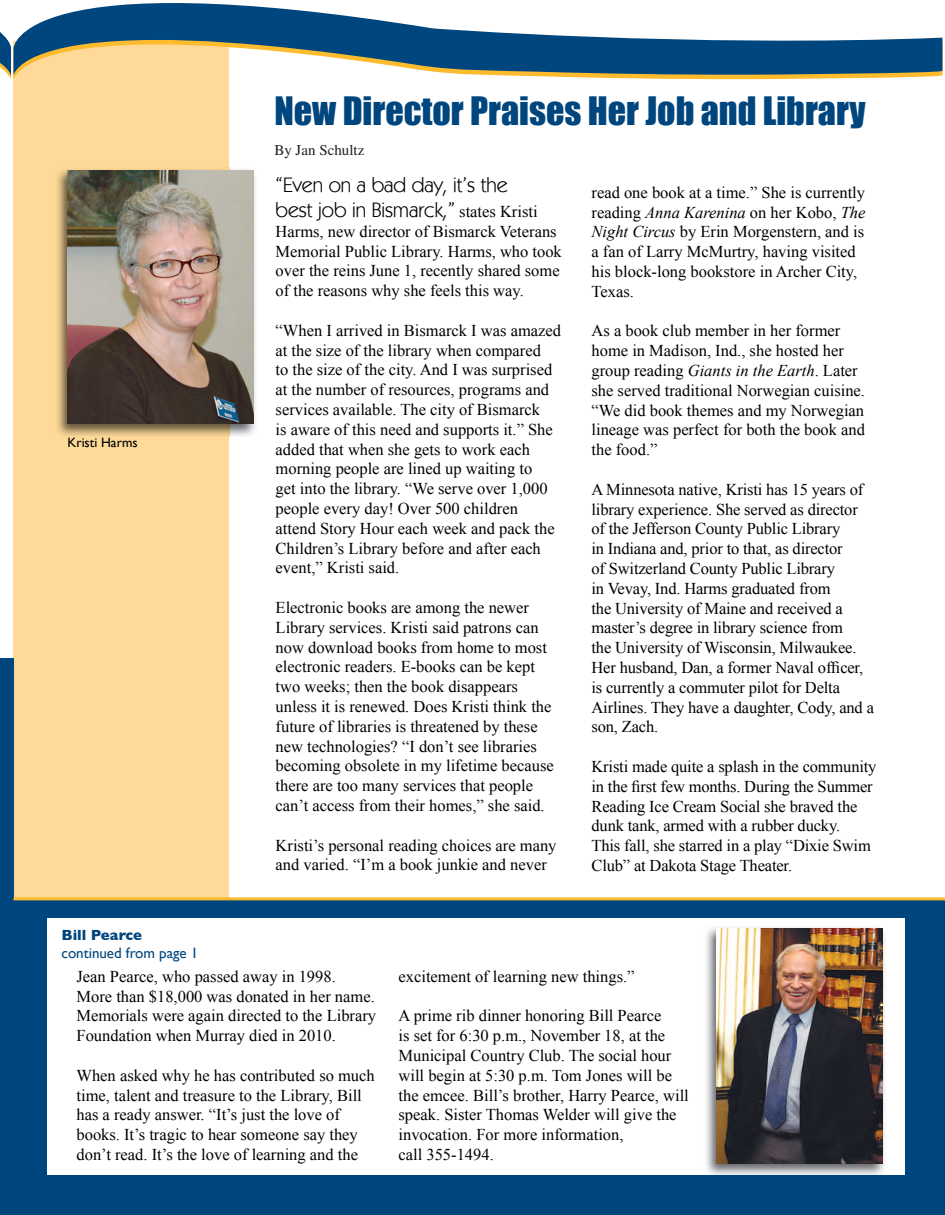
<style>
.page{position:relative;width:945px;height:1215px;background:#fff}
.page>*{position:absolute;margin:0;border:0;box-sizing:border-box;transform-origin:0 0}
.t1{font:36px "Impact";color:#00467e}
.t2{font:21px/25.5px "Kabel IT Cby BT";color:#000}
.t3{font:16.5px/19.8px "Times New Roman";color:#000}
.t4{font:15px "Gill Sans";color:#00467e}
.t5{font:15px "Times";color:#231f20}
.t6{font:700 15px "Gill Sans";color:#00467e}
.t7{font:13.5px "Gill Sans";color:#000}
.s1{font-style:italic}
.s2{font-family:"Times New Roman";font-size:16.5px}
</style>
<div class="page">
<div style="left:14px;top:41px;width:216px;height:1174px;background:#fed998"></div>
<div style="left:14px;top:899px;width:931px;height:316px;background:#00467e"></div>
<div style="left:47px;top:918px;width:857px;height:256px;background:#fff"></div>
<div style="left:0;top:658px;width:14px;height:557px;background:#00467e"></div>
<svg style="left:14px;top:76px;width:923px;height:4px"></svg>
<svg style="left:14px;top:3px;width:928px;height:73px"></svg>
<svg style="left:0;top:32px;width:11px;height:48px"></svg>
<img style="left:57px;top:169px;width:199px;height:267px">
<img style="left:68px;top:171px;width:185px;height:253px">
<hr style="left:14px;top:897px;width:931px;height:3px;background:#fdbb2e">
<img style="left:704px;top:927px;width:182px;height:248px">
<img style="left:716px;top:928px;width:166px;height:236px">
<p class="t7" style="left:68px;top:434px;width:72px">Kristi Harms</p>
<h1 class="t1" style="left:274px;top:88px;width:593px">New Director Praises Her Job and Library</h1>
<p class="t5" style="left:274px;top:144px;width:91px">By Jan Schultz</p>
<p class="t3" style="left:592px;top:182px;width:275px">read one book at a time.” She is currently reading <span class="s1">Anna Karenina</span> on her Kobo, <span class="s1">The Night Circus</span> by Erin Morgenstern, and is a fan of Larry McMurtry, having visited his block-long bookstore in Archer City, Texas.</p>
<p class="t3" style="left:592px;top:321px;width:275px">As a book club member in her former home in Madison, Ind., she hosted her group reading <span class="s1">Giants in the Earth</span>. Later she served traditional Norwegian cuisine. “We did book themes and my Norwegian lineage was perfect for both the book and the food.”</p>
<p class="t3" style="left:592px;top:479px;width:284px">A Minnesota native, Kristi has 15 years of library experience. She served as director of the Jefferson County Public Library<br>in Indiana and, prior to that, as director<br>of Switzerland County Public Library<br>in Vevay, Ind. Harms graduated from<br>the University of Maine and received a master’s degree in library science from<br>the University of Wisconsin, Milwaukee.<br>Her husband, Dan, a former Naval officer, is currently a commuter pilot for Delta Airlines. They have a daughter, Cody, and a son, Zach.</p>
<p class="t3" style="left:592px;top:757px;width:287px">Kristi made quite a splash in the community in the first few months. During the Summer Reading Ice Cream Social she braved the dunk tank, armed with a rubber ducky.<br>This fall, she starred in a play “Dixie Swim Club” at Dakota Stage Theater.</p>
<p class="t2" style="left:276px;top:171px;width:264px">“Even on a bad day, it’s the best job in Bismarck,” <span class="s2">states Kristi</span></p>
<p class="t3" style="left:276px;top:221px;width:288px">Harms, new director of Bismarck Veterans Memorial Public Library. Harms, who took over the reins June 1, recently shared some of the reasons why she feels this way.</p>
<p class="t3" style="left:276px;top:320px;width:287px">“When I arrived in Bismarck I was amazed at the size of the library when compared<br>to the size of the city. And I was surprised at the number of resources, programs and services available. The city of Bismarck<br>is aware of this need and supports it.” She added that when she gets to work each morning people are lined up waiting to<br>get into the library. “We serve over 1,000 people every day! Over 500 children attend Story Hour each week and pack the Children’s Library before and after each event,” Kristi said.</p>
<p class="t3" style="left:276px;top:598px;width:280px">Electronic books are among the newer Library services. Kristi said patrons can now download books from home to most electronic readers. E-books can be kept two weeks; then the book disappears unless it is renewed. Does Kristi think the future of libraries is threatened by these new technologies? “I don’t see libraries becoming obsolete in my lifetime because there are too many services that people can’t access from their homes,” she said.</p>
<p class="t3" style="left:276px;top:835px;width:282px">Kristi’s personal reading choices are many and varied. “I’m a book junkie and never</p>
<p class="t6" style="left:61px;top:926px;width:82px">Bill Pearce</p>
<p class="t4" style="left:61px;top:944px;width:138px">continued from page 1</p>
<p class="t3" style="left:76px;top:966px;width:301px">Jean Pearce, who passed away in 1998.<br>More than $18,000 was donated in her name.<br>Memorials were again directed to the Library Foundation when Murray died in 2010.</p>
<p class="t3" style="left:76px;top:1065px;width:300px">When asked why he has contributed so much time, talent and treasure to the Library, Bill has a ready answer. “It’s just the love of books. It’s tragic to hear someone say they don’t read. It’s the love of learning and the</p>
<p class="t3" style="left:399px;top:966px;width:237px">excitement of learning new things.”</p>
<p class="t3" style="left:399px;top:1006px;width:292px">A prime rib dinner honoring Bill Pearce<br>is set for 6:30 p.m., November 18, at the Municipal Country Club. The social hour will begin at 5:30 p.m. Tom Jones will be the emcee. Bill’s brother, Harry Pearce, will speak. Sister Thomas Welder will give the invocation. For more information,<br>call 355-1494.</p>
</div>
